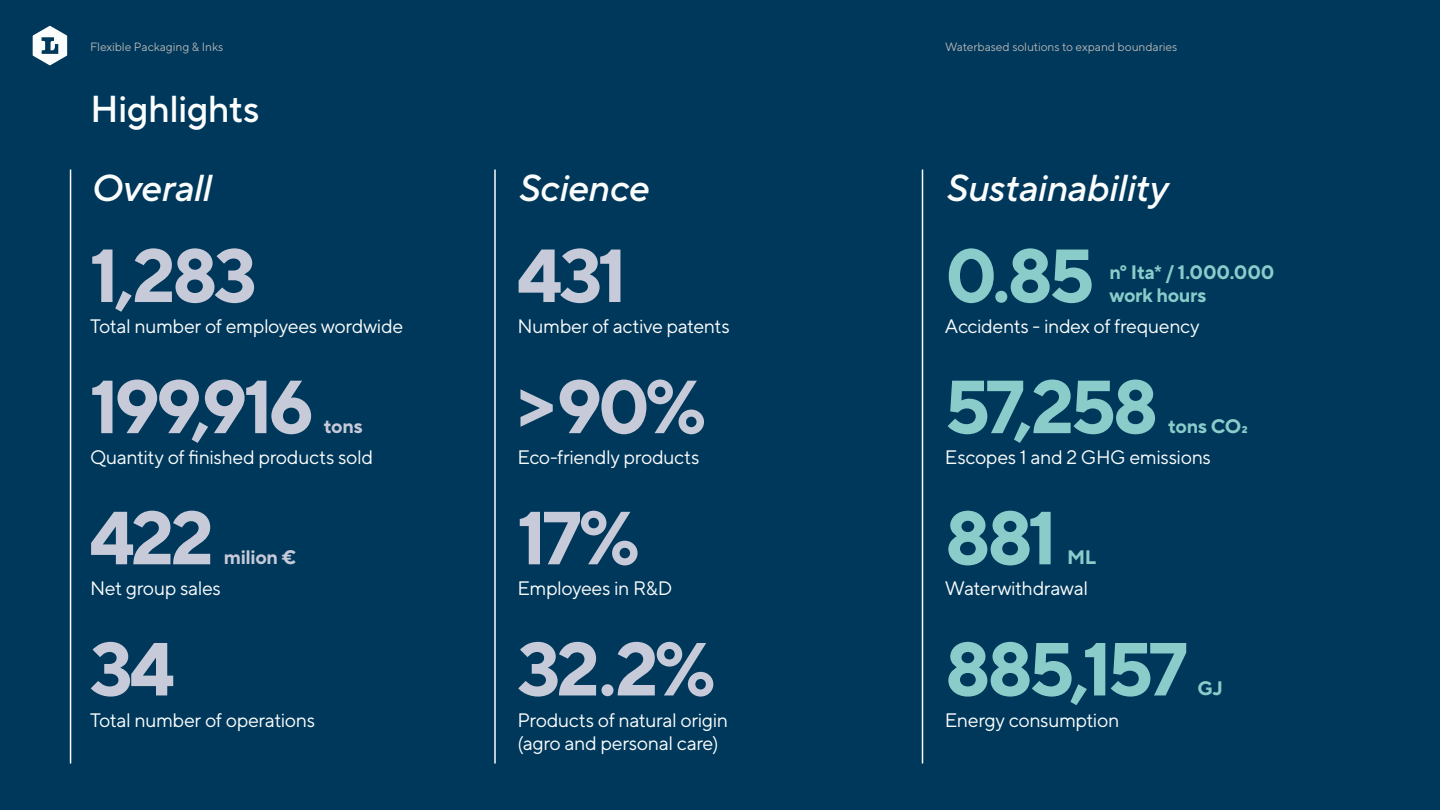
<style>
.page{position:relative;width:1440px;height:810px;background:#00385b}
.page>*{position:absolute;margin:0;border:0;box-sizing:border-box;transform-origin:0 0}
.t1{font:700 75px "TT Norms Pro";letter-spacing:-.055em;color:#c7cad8}
.t2{font:700 75px "TT Norms Pro";letter-spacing:-.05em;color:#89ccca}
.t3{font:italic 500 37.5px "TT Norms Pro";letter-spacing:-.015em;color:#fbfdfd}
.t4{font:500 37.5px "TT Norms Pro";letter-spacing:-.015em;color:#fbfdfd}
.t5{font:19.5px/23.4px "TT Norms Pro";letter-spacing:-.02em;color:#fbfdfd}
.t6{font:700 19.5px/23.4px "TT Norms Pro";letter-spacing:-.015em;color:#89ccca}
.t7{font:700 19.5px "TT Norms Pro";letter-spacing:-.015em;color:#c7cad8}
.t8{font:12px "TT Norms Pro";letter-spacing:-.005em;color:#b3b3b3}
</style>
<div class="page">
<svg style="left:33px;top:26px;width:34px;height:39px"></svg>
<hr style="left:494px;top:170px;width:2px;height:594px;background:#fbfdfd">
<hr style="left:70px;top:170px;width:1px;height:594px;background:#fbfdfd">
<hr style="left:922px;top:170px;width:1px;height:594px;background:#fbfdfd">
<p class="t8" style="left:90px;top:38px;width:135px">Flexible Packaging &amp; Inks</p>
<p class="t8" style="left:945px;top:38px;width:234px">Waterbased solutions to expand boundaries</p>
<h2 class="t4" style="left:90px;top:81px;width:171px">Highlights</h2>
<h2 class="t3" style="left:90px;top:161px;width:122px">Overall</h2>
<h2 class="t3" style="left:518px;top:161px;width:132px">Science</h2>
<h2 class="t3" style="left:945px;top:161px;width:224px">Sustainability</h2>
<h1 class="t1" style="left:90px;top:220px;width:169px">1,283</h1>
<h1 class="t1" style="left:518px;top:220px;width:111px">431</h1>
<h1 class="t2" style="left:945px;top:220px;width:151px">0.85</h1>
<p class="t6" style="left:1109px;top:259px;width:166px">n° Ita* / 1.000.000 work hours</p>
<p class="t5" style="left:90px;top:313px;width:315px">Total number of employees wordwide</p>
<p class="t5" style="left:518px;top:313px;width:214px">Number of active patents</p>
<p class="t5" style="left:945px;top:313px;width:256px">Accidents - index of frequency</p>
<h1 class="t1" style="left:90px;top:351px;width:226px">199,916</h1>
<p class="t7" style="left:324px;top:412px;width:40px">tons</p>
<h1 class="t1" style="left:518px;top:351px;width:190px">&gt;90%</h1>
<h1 class="t2" style="left:945px;top:351px;width:215px">57,258</h1>
<p class="t6" style="left:1168px;top:413px;width:81px">tons CO2</p>
<p class="t5" style="left:90px;top:444px;width:285px">Quantity of finished products sold</p>
<p class="t5" style="left:518px;top:444px;width:184px">Eco-friendly products</p>
<p class="t5" style="left:945px;top:444px;width:267px">Escopes 1 and 2 GHG emissions</p>
<h1 class="t1" style="left:90px;top:483px;width:125px">422</h1>
<p class="t7" style="left:224px;top:543px;width:74px">milion €</p>
<h1 class="t1" style="left:518px;top:483px;width:124px">17%</h1>
<h1 class="t2" style="left:945px;top:483px;width:114px">881</h1>
<p class="t6" style="left:1067px;top:544px;width:31px">ML</p>
<p class="t5" style="left:90px;top:575px;width:132px">Net group sales</p>
<p class="t5" style="left:518px;top:575px;width:156px">Employees in R&amp;D</p>
<p class="t5" style="left:945px;top:575px;width:145px">Waterwithdrawal</p>
<h1 class="t1" style="left:90px;top:614px;width:86px">34</h1>
<h1 class="t1" style="left:518px;top:614px;width:200px">32.2%</h1>
<h1 class="t2" style="left:945px;top:614px;width:244px">885,157</h1>
<p class="t5" style="left:90px;top:707px;width:227px">Total number of operations</p>
<p class="t5" style="left:518px;top:707px;width:212px">Products of natural origin (agro and personal care)</p>
<p class="t5" style="left:945px;top:707px;width:176px">Energy consumption</p>
<p class="t6" style="left:1198px;top:675px;width:27px">GJ</p>
</div>
